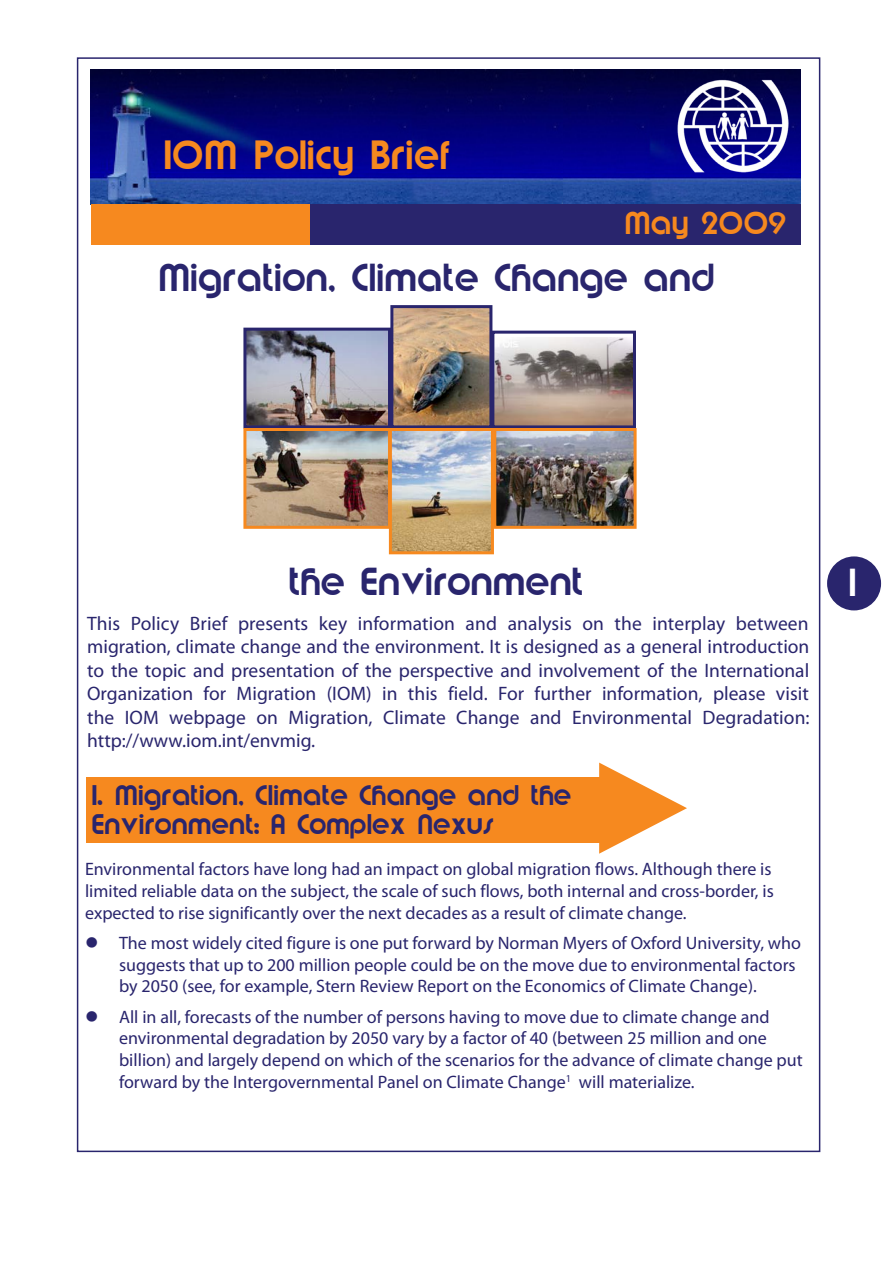
<style>
.page{position:relative;width:893px;height:1263px;background:#fff}
.page>*{position:absolute;margin:0;border:0;box-sizing:border-box;transform-origin:0 0}
.Cover_subtitle{font:34.5px "Brandish";color:#f6891f}
.Cover_Title{font:33px "Brandish";color:#29256d}
.Page_number{font:33px "Brandish";color:#fff}
.Cover_subtitle-2{font:27px "Brandish";color:#f6891f}
.Brandish_chapter_hea{font:24px/29px "Brandish";color:#29256d}
.Body_Text_2{font:19.5px/23.5px "Myriad Pro";letter-spacing:.005em;color:#29256d;text-align:justify}
.Bulleted_text{font:18px/21.8px "Myriad Pro";color:#29256d}
.Body_Text_2-2{font:18px/21.8px "Myriad Pro";color:#29256d}
</style>
<div class="page">
<img style="left:563px;top:70px;width:238px;height:134px">
<img style="left:91px;top:70px;width:472px;height:134px">
<img style="left:677px;top:75px;width:112px;height:105px">
<div style="left:91px;top:204px;width:221px;height:41px;background:#f6891f"></div>
<div style="left:310px;top:204px;width:490px;height:41px;background:#29256d"></div>
<div style="left:86px;top:777px;width:514px;height:66px;background:#f6891f"></div>
<svg style="left:599px;top:763px;width:88px;height:91px"></svg>
<div style="left:827px;top:556px;width:54px;height:54px;background:#29256d;border-radius:50%"></div>
<img style="left:247px;top:332px;width:140px;height:92px">
<div style="left:243px;top:328px;width:148px;height:100px;border:3px solid #29256d"></div>
<img style="left:394px;top:309px;width:94px;height:115px">
<div style="left:390px;top:305px;width:102px;height:123px;border:3px solid #29256d"></div>
<img style="left:495px;top:338px;width:137px;height:86px">
<div style="left:491px;top:331px;width:145px;height:97px;border:3px solid #29256d"></div>
<img style="left:247px;top:432px;width:140px;height:93px">
<div style="left:243px;top:428px;width:148px;height:101px;border:3px solid #f6891f"></div>
<img style="left:497px;top:432px;width:136px;height:93px">
<div style="left:493px;top:428px;width:144px;height:101px;border:3px solid #f6891f"></div>
<img style="left:393px;top:432px;width:97px;height:118px">
<div style="left:389px;top:428px;width:105px;height:126px;border:3px solid #f6891f"></div>
<p class="Cover_subtitle" style="left:163px;top:130px;width:289px">IOM Policy Brief</p>
<p class="Cover_subtitle-2" style="left:624px;top:204px;width:164px">May 2009</p>
<p class="Cover_Title" style="left:158px;top:254px;width:559px">Migration, Climate Change and</p>
<p class="Cover_Title" style="left:289px;top:558px;width:297px">the Environment</p>
<p class="Body_Text_2" style="left:87px;top:611px;width:724px">This Policy Brief presents key information and analysis on the interplay between migration, climate change and the environment. It is designed as a general introduction to the topic and presentation of the perspective and involvement of the International Organization for Migration (IOM) in this field. For further information, please visit the IOM webpage on Migration, Climate Change and Environmental Degradation: http://www.iom.int/envmig.</p>
<p class="Brandish_chapter_hea" style="left:91px;top:780px;width:482px">I. Migration, Climate Change and the<br>Environment: A Complex Nexus</p>
<p class="Body_Text_2-2" style="left:85px;top:858px;width:690px">Environmental factors have long had an impact on global migration flows. Although there is limited reliable data on the subject, the scale of such flows, both internal and cross-border, is expected to rise significantly over the next decades as a result of climate change.</p>
<p class="Bulleted_text" style="left:119px;top:932px;width:683px">The most widely cited figure is one put forward by Norman Myers of Oxford University, who suggests that up to 200 million people could be on the move due to environmental factors by 2050 (see, for example, Stern Review Report on the Economics of Climate Change).</p>
<p class="Bulleted_text" style="left:119px;top:1005px;width:685px">All in all, forecasts of the number of persons having to move due to climate change and environmental degradation by 2050 vary by a factor of 40 (between 25 million and one billion) and largely depend on which of the scenarios for the advance of climate change put forward by the Intergovernmental Panel on Climate Change<sup>1</sup> will materialize.</p>
<p class="Page_number" style="left:848px;top:559px;width:10px">1</p>
</div>
